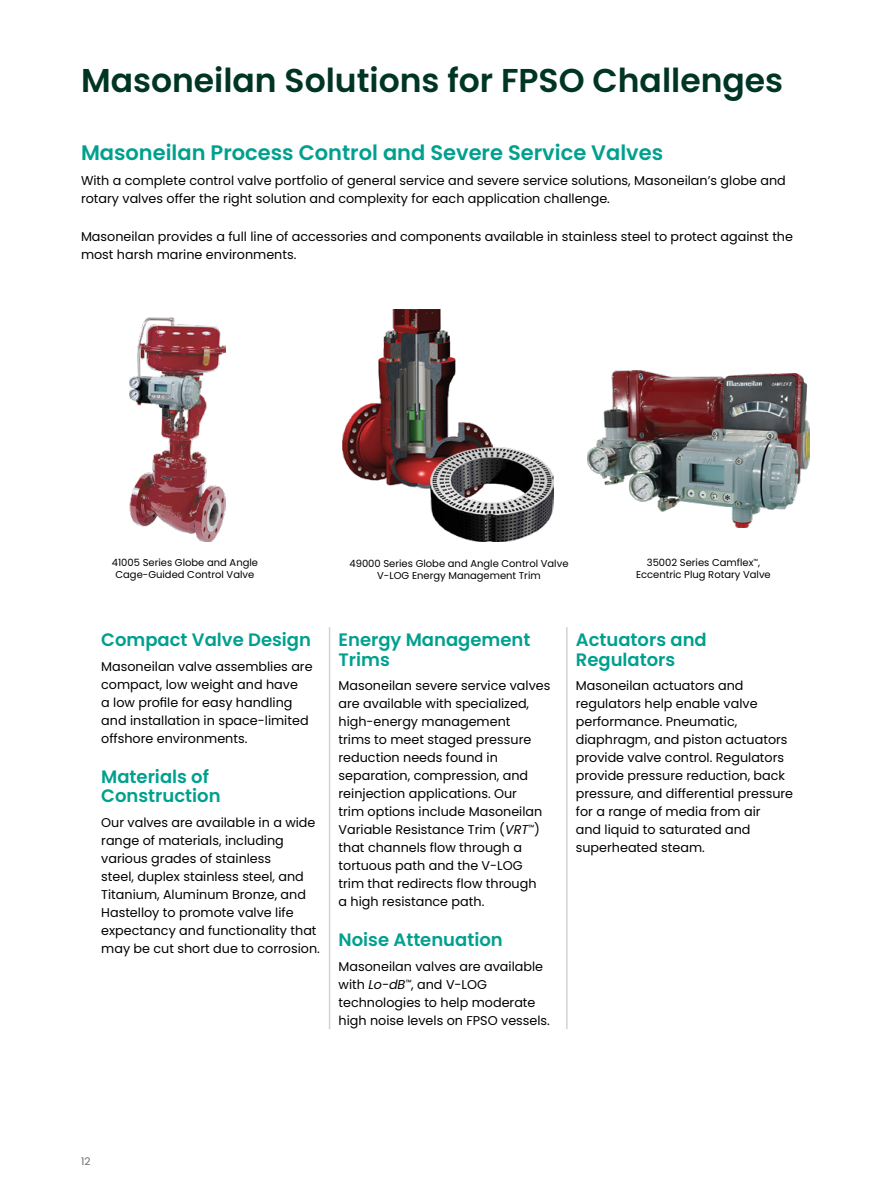
<style>
.page{position:relative;width:891px;height:1188px;background:#fff}
.page>*{position:absolute;margin:0;border:0;box-sizing:border-box;transform-origin:0 0}
.t1{font:600 33px "Poppins";color:#003525}
.t2{font:600 21px "Poppins";color:#00a08e}
.t3{font:600 18px/19.5px "Poppins";color:#00a08e}
.t4{font:12.75px/18px "Poppins";color:#000}
.t5{font:10.5px "Poppins";color:#6d6e71}
.t6{font:9.9px/12px "Poppins";color:#000;text-align:center}
.s1{font-style:italic}
</style>
<div class="page">
<hr style="left:329px;top:627px;width:1px;height:402px;background:#d1d3d4">
<hr style="left:566px;top:627px;width:2px;height:402px;background:#d1d3d4">
<img style="left:342px;top:309px;width:150px;height:180px">
<img style="left:430px;top:447px;width:124px;height:94px">
<img style="left:130px;top:318px;width:96px;height:223px">
<img style="left:588px;top:371px;width:222px;height:157px">
<h1 class="t1" style="left:81px;top:61px;width:704px">Masoneilan Solutions for FPSO Challenges</h1>
<h2 class="t2" style="left:81px;top:141px;width:584px">Masoneilan Process Control and Severe Service Valves</h2>
<p class="t4" style="left:81px;top:172px;width:706px">With a complete control valve portfolio of general service and severe service solutions, Masoneilan’s globe and rotary valves offer the right solution and complexity for each application challenge.</p>
<p class="t4" style="left:81px;top:228px;width:714px">Masoneilan provides a full line of accessories and components available in stainless steel to protect against the most harsh marine environments.</p>
<p class="t6" style="left:112px;top:557px;width:148px">41005 Series Globe and Angle<br>Cage-Guided Control Valve</p>
<p class="t6" style="left:349px;top:557px;width:221px">49000 Series Globe and Angle Control Valve<br>V-LOG Energy Management Trim</p>
<p class="t6" style="left:636px;top:557px;width:136px">35002 Series Camflex<sup>™</sup>,<br>Eccentric Plug Rotary Valve</p>
<h3 class="t3" style="left:101px;top:630px;width:211px">Compact Valve Design</h3>
<p class="t4" style="left:101px;top:657px;width:213px">Masoneilan valve assemblies are compact, low weight and have<br>a low profile for easy handling and installation in space-limited offshore environments.</p>
<h3 class="t3" style="left:101px;top:767px;width:121px">Materials of<br>Construction</h3>
<p class="t4" style="left:101px;top:813px;width:220px">Our valves are available in a wide range of materials, including various grades of stainless<br>steel, duplex stainless steel, and<br>Titanium, Aluminum Bronze, and<br>Hastelloy to promote valve life expectancy and functionality that may be cut short due to corrosion.</p>
<h3 class="t3" style="left:339px;top:630px;width:193px">Energy Management<br>Trims</h3>
<p class="t4" style="left:339px;top:677px;width:213px">Masoneilan severe service valves are available with specialized, high-energy management<br>trims to meet staged pressure reduction needs found in separation, compression, and reinjection applications. Our<br>trim options include Masoneilan<br>Variable Resistance Trim (<span class="s1">VRT</span><sup>™</sup>) that channels flow through a tortuous path and the V-LOG trim that redirects flow through<br>a high resistance path.</p>
<h3 class="t3" style="left:339px;top:930px;width:166px">Noise Attenuation</h3>
<p class="t4" style="left:339px;top:957px;width:213px">Masoneilan valves are available with <span class="s1">Lo-dB</span><sup>™</sup>, and V-LOG technologies to help moderate high noise levels on FPSO vessels.</p>
<h3 class="t3" style="left:576px;top:630px;width:132px">Actuators and<br>Regulators</h3>
<p class="t4" style="left:576px;top:677px;width:219px">Masoneilan actuators and regulators help enable valve performance. Pneumatic, diaphragm, and piston actuators provide valve control. Regulators provide pressure reduction, back pressure, and differential pressure for a range of media from air<br>and liquid to saturated and superheated steam.</p>
<p class="t5" style="left:81px;top:1155px;width:11px">12</p>
</div>
